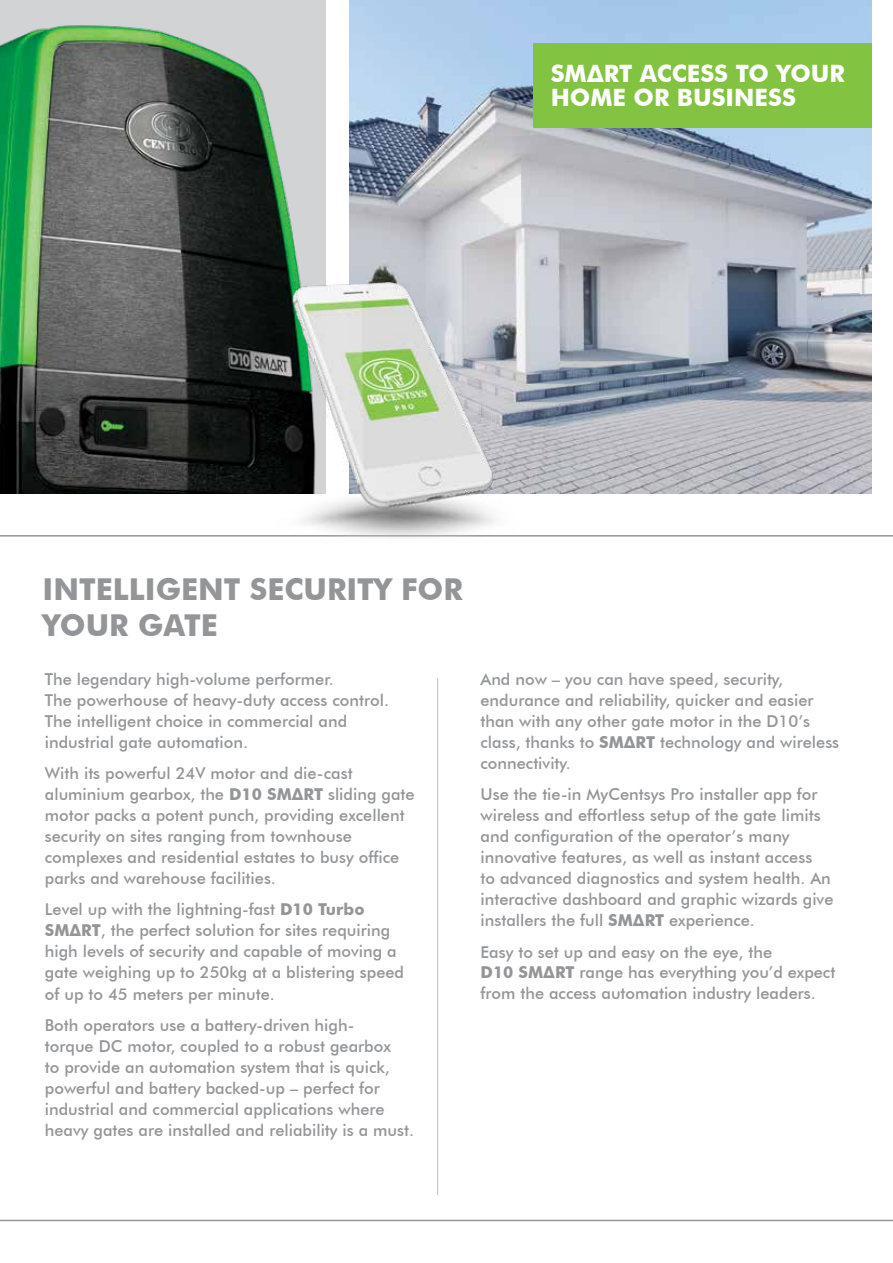
<style>
.page{position:relative;width:893px;height:1263px;background:#fff}
.page>*{position:absolute;margin:0;border:0;box-sizing:border-box;transform-origin:0 0}
.t1{font:700 30.15px/36.2px "Futura BT";color:#939598}
.t2{font:700 23.85px/24px "Futura BT";color:#fff}
.t3{font:500 16.35px/21px "Futura BT";color:#939598}
.s1{font-weight:700}
</style>
<div class="page">
<img style="left:350px;top:0;width:522px;height:493px">
<hr style="left:0;top:1220px;width:893px;height:1px;background:#939598">
<hr style="left:0;top:535px;width:893px;height:2px;background:#939598">
<div style="left:0;top:0;width:326px;height:493px;background:#d1d3d4"></div>
<img style="left:0;top:25px;width:301px;height:468px">
<hr style="left:437px;top:678px;width:1px;height:517px;background:#bcbec0">
<div style="left:533px;top:43px;width:339px;height:84px;background:#82c341"></div>
<img style="left:273px;top:283px;width:249px;height:254px">
<h2 class="t2" style="left:551px;top:62px;width:296px">SMΔRT ACCESS TO YOUR<br>HOME OR BUSINESS</h2>
<h1 class="t1" style="left:43px;top:571px;width:422px">INTELLIGENT SECURITY FOR<br>YOUR GATE</h1>
<p class="t3" style="left:45px;top:668px;width:346px">The legendary high-volume performer.<br>The powerhouse of heavy-duty access control.<br>The intelligent choice in commercial and industrial gate automation.</p>
<p class="t3" style="left:45px;top:763px;width:371px">With its powerful 24V motor and die-cast aluminium gearbox, the <span class="s1">D10 SMΔRT</span> sliding gate motor packs a potent punch, providing excellent security on sites ranging from townhouse complexes and residential estates to busy office parks and warehouse facilities.</p>
<p class="t3" style="left:45px;top:899px;width:361px">Level up with the lightning-fast <span class="s1">D10 Turbo SMΔRT</span>, the perfect solution for sites requiring high levels of security and capable of moving a gate weighing up to 250kg at a blistering speed of up to 45 meters per minute.</p>
<p class="t3" style="left:45px;top:1014px;width:371px">Both operators use a battery-driven high-<br>torque DC motor, coupled to a robust gearbox<br>to provide an automation system that is quick, powerful and battery backed-up – perfect for industrial and commercial applications where heavy gates are installed and reliability is a must.</p>
<p class="t3" style="left:480px;top:668px;width:360px">And now – you can have speed, security, endurance and reliability, quicker and easier than with any other gate motor in the D10’s class, thanks to <span class="s1">SMΔRT</span> technology and wireless connectivity.</p>
<p class="t3" style="left:480px;top:784px;width:354px">Use the tie-in MyCentsys Pro installer app for wireless and effortless setup of the gate limits and configuration of the operator’s many innovative features, as well as instant access<br>to advanced diagnostics and system health. An interactive dashboard and graphic wizards give installers the full <span class="s1">SMΔRT</span> experience.</p>
<p class="t3" style="left:480px;top:941px;width:356px">Easy to set up and easy on the eye, the<br><span class="s1">D10 SMΔRT</span> range has everything you’d expect from the access automation industry leaders.</p>
</div>
